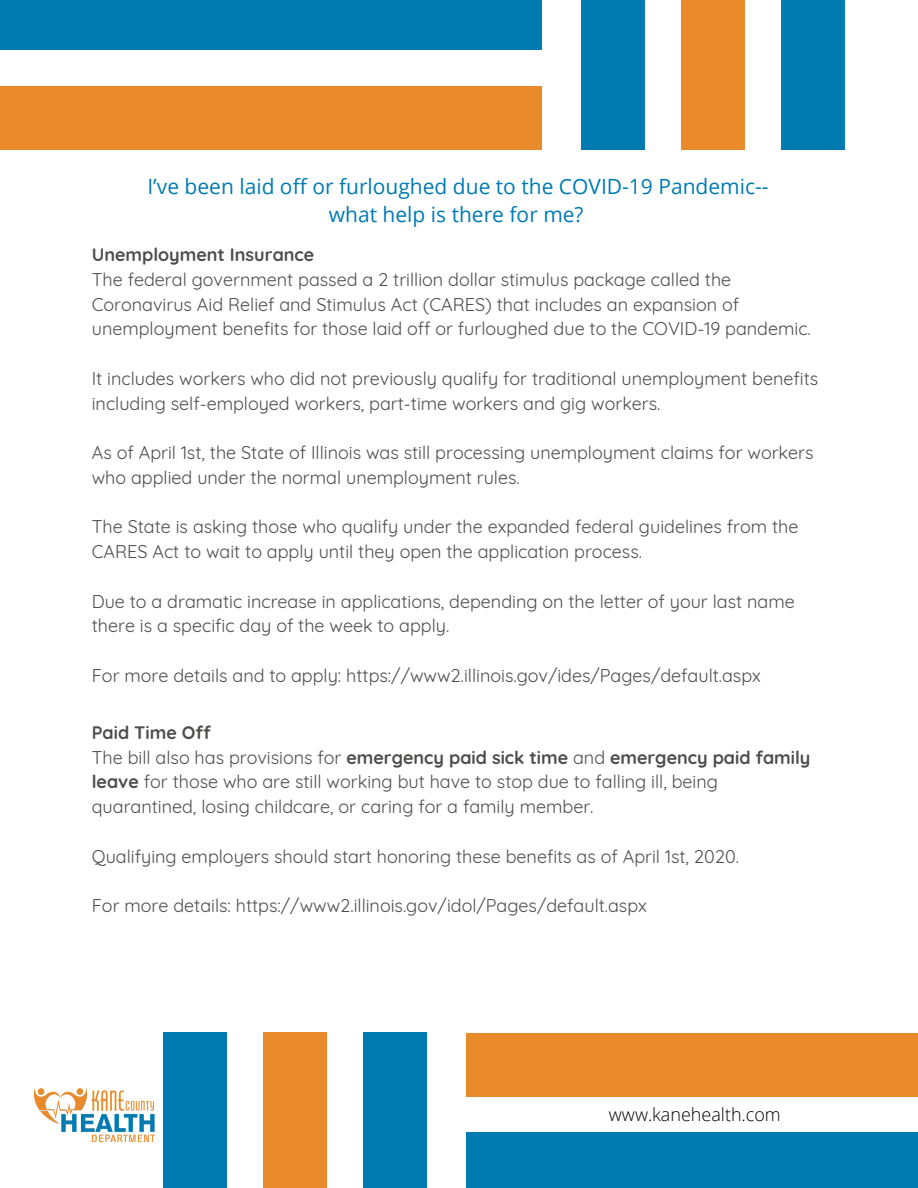
<style>
.page{position:relative;width:918px;height:1188px;background:#fff}
.page>*{position:absolute;margin:0;border:0;box-sizing:border-box;transform-origin:0 0}
.t1{font:21px/28.7px "Open Sans";color:#007bb2;text-align:center}
.t2{font:18px/24.8px "Quicksand";color:#504c4c}
.t3{font:700 18px "Quicksand";color:#504c4c}
.t4{font:300 18px "Open Sans";color:#000}
.s1{font-weight:700}
</style>
<div class="page">
<div style="left:0;top:0;width:542px;height:50px;background:#007bb2"></div>
<div style="left:0;top:86px;width:542px;height:64px;background:#ea8b2b"></div>
<div style="left:781px;top:0;width:64px;height:150px;background:#007bb2"></div>
<div style="left:681px;top:0;width:64px;height:150px;background:#ea8b2b"></div>
<div style="left:581px;top:0;width:64px;height:150px;background:#007bb2"></div>
<div style="left:467px;top:1133px;width:451px;height:55px;background:#007bb2"></div>
<div style="left:467px;top:1033px;width:451px;height:63px;background:#ea8b2b"></div>
<div style="left:163px;top:1032px;width:64px;height:156px;background:#007bb2"></div>
<div style="left:263px;top:1032px;width:64px;height:156px;background:#ea8b2b"></div>
<div style="left:363px;top:1032px;width:64px;height:156px;background:#007bb2"></div>
<img style="left:34px;top:1088px;width:121px;height:54px">
<p class="t1" style="left:147px;top:171px;width:623px">I’ve been laid off or furloughed due to the COVID-19 Pandemic-- what help is there for me?</p>
<p class="t3" style="left:92px;top:243px;width:224px">Unemployment Insurance</p>
<p class="t2" style="left:92px;top:267px;width:721px">The federal government passed a 2 trillion dollar stimulus package called the<br>Coronavirus Aid Relief and Stimulus Act (CARES) that includes an expansion of unemployment benefits for those laid off or furloughed due to the COVID-19 pandemic.</p>
<p class="t2" style="left:92px;top:366px;width:728px">It includes workers who did not previously qualify for traditional unemployment benefits including self-employed workers, part-time workers and gig workers.</p>
<p class="t2" style="left:92px;top:440px;width:723px">As of April 1st, the State of Illinois was still processing unemployment claims for workers who applied under the normal unemployment rules.</p>
<p class="t2" style="left:92px;top:514px;width:708px">The State is asking those who qualify under the expanded federal guidelines from the<br>CARES Act to wait to apply until they open the application process.</p>
<p class="t2" style="left:92px;top:589px;width:705px">Due to a dramatic increase in applications, depending on the letter of your last name there is a specific day of the week to apply.</p>
<p class="t2" style="left:92px;top:663px;width:671px">For more details and to apply: https://www2.illinois.gov/ides/Pages/default.aspx</p>
<p class="t2" style="left:92px;top:720px;width:720px"><span class="s1">Paid Time Off<br></span>The bill also has provisions for <span class="s1">emergency paid sick time</span> and <span class="s1">emergency paid family leave</span> for those who are still working but have to stop due to falling ill, being quarantined, losing childcare, or caring for a family member.</p>
<p class="t2" style="left:92px;top:844px;width:649px">Qualifying employers should start honoring these benefits as of April 1st, 2020.</p>
<p class="t2" style="left:92px;top:893px;width:557px">For more details: https://www2.illinois.gov/idol/Pages/default.aspx</p>
<p class="t4" style="left:609px;top:1102px;width:173px">www.kanehealth.com</p>
</div>
